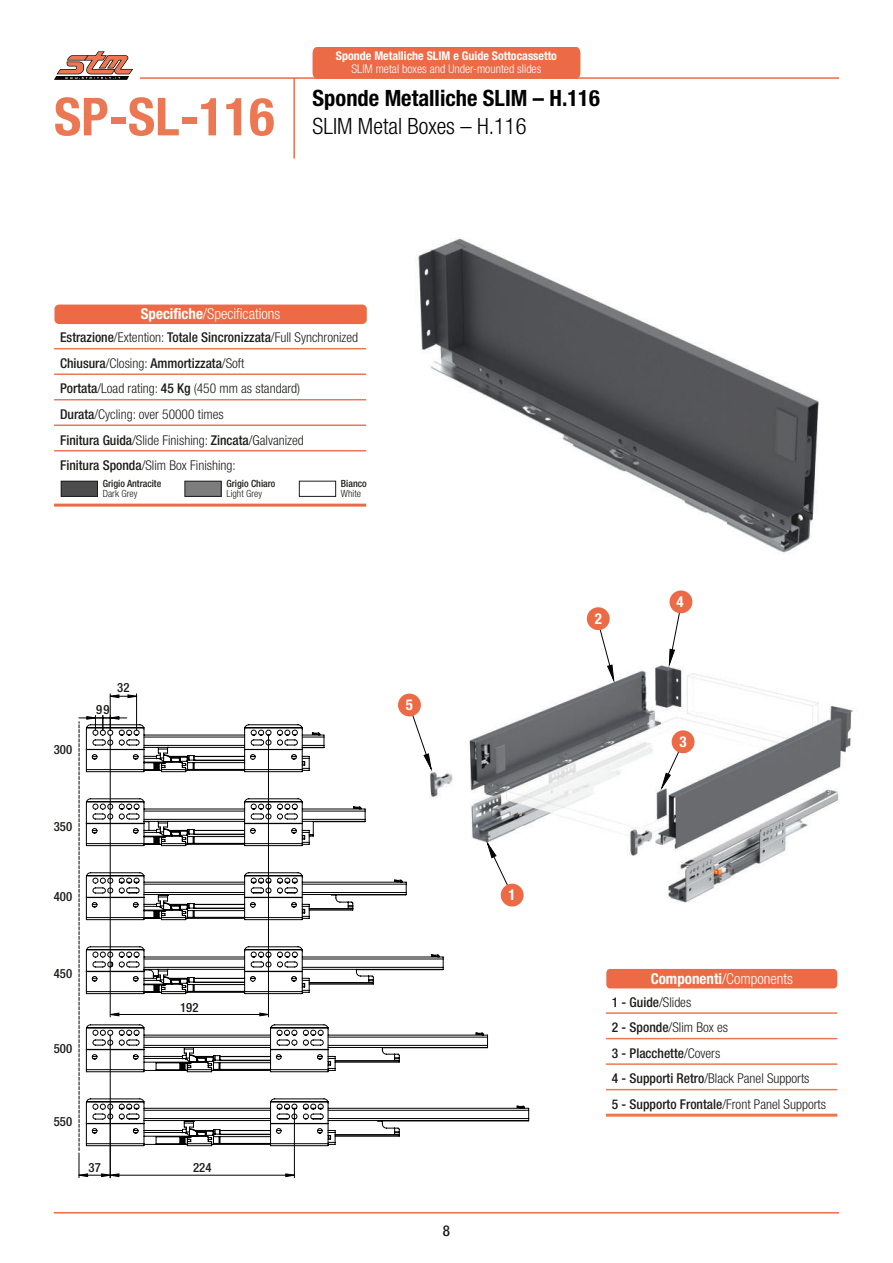
<style>
.page{position:relative;width:893px;height:1263px;background:#fff}
.page>*{position:absolute;margin:0;border:0;box-sizing:border-box;transform-origin:0 0}
.t1{font:700 condensed 52.5px "Helvetica Neue";color:#eb7853}
.t2{font:700 condensed 22.5px "Helvetica Neue";color:#020203}
.t3{font:300 condensed 22.5px "Helvetica Neue";color:#020203}
.t4{font:300 condensed 15px "Helvetica Neue";color:#fff}
.t5{font:700 condensed 15px "Helvetica Neue";color:#fff}
.t6{font:500 condensed 15px "Helvetica Neue";color:#1d1d1b}
.t7{font:300 condensed 13.5px/25.5px "Helvetica Neue";color:#1d1d1b}
.t8{font:500 condensed 12.75px "Helvetica Neue";color:#1d1d1b}
.t9{font:700 condensed 12px "Helvetica Neue";color:#fff}
.t10{font:300 condensed 12px "Helvetica Neue";color:#fff}
.t11{font:500 condensed 9.9px "Helvetica Neue";color:#1d1d1b}
.t12{font:300 condensed 9.9px "Helvetica Neue";color:#1d1d1b}
.s1{font-weight:700}
.s2{font-weight:500}
</style>
<div class="page">
<img style="left:415px;top:238px;width:404px;height:315px">
<svg style="left:54px;top:51px;width:79px;height:29px"></svg>
<hr style="left:140px;top:77px;width:699px;height:2px;background:#ed6a46">
<hr style="left:293px;top:78px;width:2px;height:81px;background:#ed6a46">
<div style="left:54px;top:305px;width:313px;height:19px;background:#ed6a46"></div>
<hr style="left:54px;top:348px;width:312px;height:1px;background:#eb7853">
<hr style="left:54px;top:373px;width:312px;height:2px;background:#eb7853">
<hr style="left:54px;top:399px;width:312px;height:1px;background:#eb7853">
<hr style="left:54px;top:424px;width:312px;height:2px;background:#eb7853">
<hr style="left:54px;top:450px;width:312px;height:1px;background:#eb7853">
<hr style="left:54px;top:504px;width:312px;height:3px;background:#ed6a46">
<div style="left:61px;top:481px;width:36px;height:15px;background:#4e4d4d"></div>
<div style="left:61px;top:481px;width:37px;height:16px;border:1px solid #1d1d1b"></div>
<div style="left:185px;top:481px;width:36px;height:15px;background:#7d7d7e"></div>
<div style="left:185px;top:481px;width:36px;height:16px;border:1px solid #1d1d1b"></div>
<div style="left:299px;top:481px;width:37px;height:16px;border:1px solid #1d1d1b"></div>
<hr style="left:54px;top:1212px;width:785px;height:1px;background:#ed6a46">
<div style="left:606px;top:969px;width:231px;height:19px;background:#ed6a46"></div>
<hr style="left:606px;top:1012px;width:231px;height:2px;background:#eb7853">
<hr style="left:606px;top:1038px;width:231px;height:1px;background:#eb7853">
<hr style="left:606px;top:1063px;width:231px;height:2px;background:#eb7853">
<hr style="left:606px;top:1089px;width:231px;height:1px;background:#eb7853">
<hr style="left:606px;top:1114px;width:231px;height:3px;background:#eb7853">
<div style="left:313px;top:47px;width:267px;height:32px;background:#ed6a46"></div>
<img style="left:419px;top:608px;width:434px;height:295px">
<svg style="left:412px;top:714px;width:20px;height:10px"></svg>
<div style="left:398px;top:693px;width:23px;height:23px;background:#ed6a46;border-radius:50%"></div>
<svg style="left:661px;top:735px;width:26px;height:54px"></svg>
<div style="left:672px;top:730px;width:22px;height:23px;background:#ed6a46;border-radius:50%"></div>
<svg style="left:598px;top:624px;width:17px;height:57px"></svg>
<div style="left:587px;top:607px;width:23px;height:23px;background:#ed6a46;border-radius:50%"></div>
<svg style="left:668px;top:608px;width:13px;height:57px"></svg>
<div style="left:669px;top:590px;width:23px;height:23px;background:#ed6a46;border-radius:50%"></div>
<hr style="left:294px;top:1109px;width:1px;height:69px;background:#020203">
<hr style="left:110px;top:694px;width:1px;height:36px;background:#020203">
<hr style="left:136px;top:694px;width:1px;height:36px;background:#020203">
<svg style="left:78px;top:716px;width:42px;height:462px"></svg>
<svg style="left:87px;top:695px;width:207px;height:481px"></svg>
<svg style="left:86px;top:724px;width:444px;height:422px"></svg>
<p class="t9" style="left:336px;top:46px;width:223px">Sponde Metalliche SLIM e Guide Sottocassetto</p>
<p class="t10" style="left:352px;top:62px;width:191px">SLIM metal boxes and Under-mounted slides</p>
<h1 class="t1" style="left:54px;top:73px;width:222px">SP-SL-116</h1>
<h2 class="t2" style="left:313px;top:79px;width:289px">Sponde Metalliche SLIM – H.116</h2>
<h2 class="t3" style="left:313px;top:114px;width:215px">SLIM Metal Boxes – H.116</h2>
<p class="t4" style="left:141px;top:305px;width:141px"><span class="s1">Specifiche</span>/Specifications</p>
<p class="t7" style="left:60px;top:325px;width:299px"><span class="s2">Estrazione</span>/Extention: <span class="s2">Totale Sincronizzata</span>/Full Synchronized <span class="s2">Chiusura</span>/Closing: <span class="s2">Ammortizzata</span>/Soft<br><span class="s2">Portata</span>/Load rating: <span class="s2">45 Kg</span> (450 mm as standard)<br><span class="s2">Durata</span>/Cycling: over 50000 times<br><span class="s2">Finitura Guida</span>/Slide Finishing: <span class="s2">Zincata</span>/Galvanized<br><span class="s2">Finitura Sponda</span>/Slim Box Finishing:</p>
<p class="t11" style="left:103px;top:478px;width:60px">Grigio Antracite</p>
<p class="t12" style="left:103px;top:488px;width:36px">Dark Grey</p>
<p class="t11" style="left:226px;top:478px;width:51px">Grigio Chiaro</p>
<p class="t12" style="left:226px;top:488px;width:37px">Light Grey</p>
<p class="t11" style="left:341px;top:478px;width:27px">Bianco</p>
<p class="t12" style="left:341px;top:488px;width:22px">White</p>
<p class="t8" style="left:54px;top:741px;width:20px">300</p>
<p class="t8" style="left:96px;top:702px;width:15px">99</p>
<p class="t8" style="left:117px;top:680px;width:14px">32</p>
<p class="t8" style="left:54px;top:819px;width:20px">350</p>
<p class="t8" style="left:54px;top:889px;width:20px">400</p>
<p class="t8" style="left:54px;top:966px;width:20px">450</p>
<p class="t8" style="left:54px;top:1040px;width:20px">500</p>
<p class="t8" style="left:180px;top:999px;width:20px">192</p>
<p class="t8" style="left:54px;top:1114px;width:20px">550</p>
<p class="t8" style="left:89px;top:1160px;width:14px">37</p>
<p class="t8" style="left:193px;top:1160px;width:20px">224</p>
<p class="t5" style="left:406px;top:692px;width:9px">5</p>
<p class="t5" style="left:509px;top:882px;width:9px">1</p>
<p class="t6" style="left:443px;top:1222px;width:9px">8</p>
<p class="t5" style="left:595px;top:606px;width:9px">2</p>
<p class="t5" style="left:677px;top:589px;width:9px">4</p>
<p class="t5" style="left:679px;top:729px;width:9px">3</p>
<p class="t4" style="left:651px;top:970px;width:144px"><span class="s1">Componenti</span>/Components</p>
<p class="t7" style="left:612px;top:989px;width:216px"><span class="s2">1 - Guide</span>/Slides<br><span class="s2">2 - Sponde</span>/Slim Box es<br><span class="s2">3 - Placchette</span>/Covers<br><span class="s2">4 - Supporti Retro</span>/Black Panel Supports<br><span class="s2">5 - Supporto Frontale</span>/Front Panel Supports</p>
</div>
